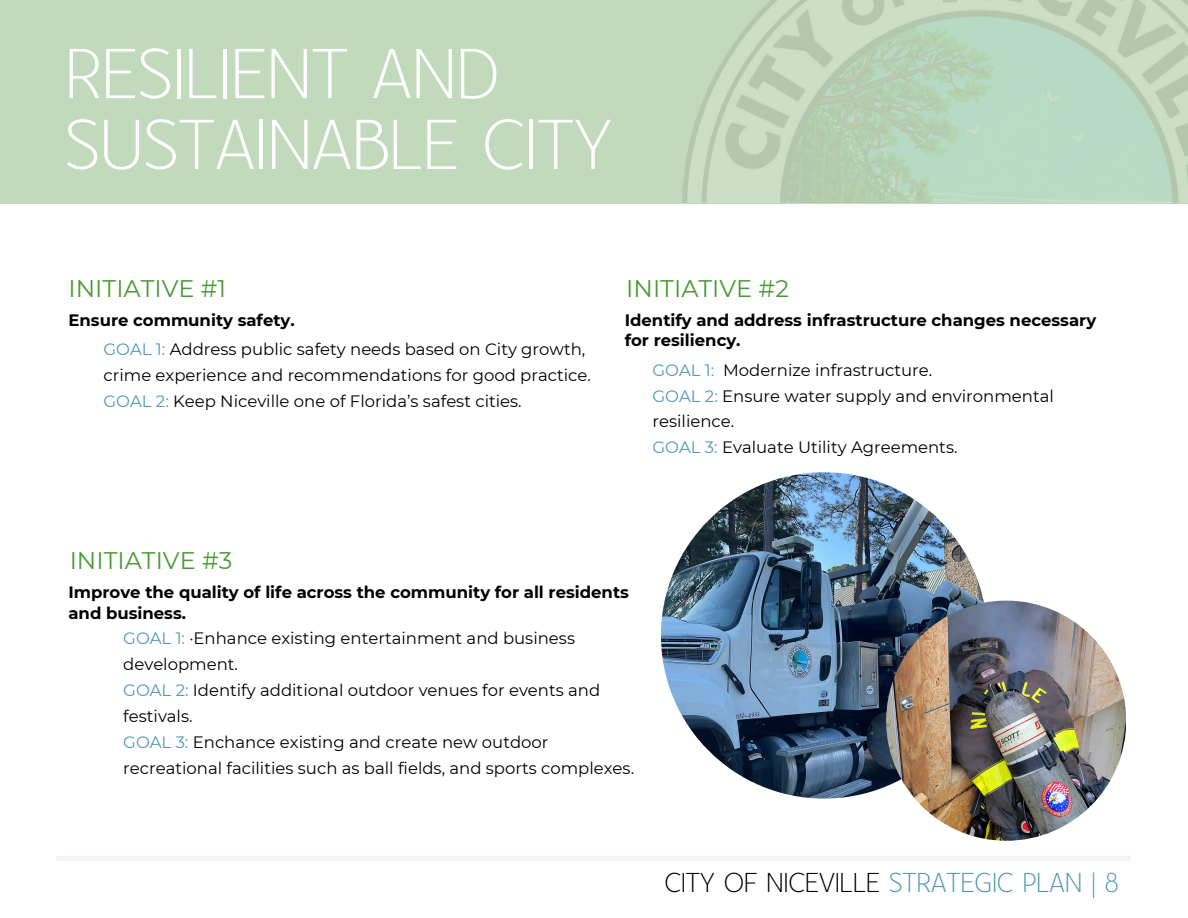
<style>
.page{position:relative;width:1188px;height:918px;background:#fff}
.page>*{position:absolute;margin:0;border:0;box-sizing:border-box;transform-origin:0 0}
.t1{font:82.65px/70.8px "Yellow Peas";letter-spacing:-.015em;color:#fff}
.t2{font:32.1px "Yellow Peas";letter-spacing:-.015em;color:#000}
.t3{font:24px "Montserrat";color:#4c9937}
.t4{font:16.5px/25.8px "Montserrat";color:#000}
.t5{font:700 16.5px/20.2px "Montserrat";color:#000}
.s1{color:#4f98b4}
</style>
<div class="page">
<div style="left:57px;top:856px;width:1074px;height:5px;background:#f6f3f1"></div>
<div style="left:0;top:0;width:1188px;height:203px;background:#c1dabc"></div>
<img style="left:682px;top:0;width:506px;height:203px">
<img style="left:661px;top:472px;width:326px;height:326px;border-radius:50%">
<img style="left:886px;top:601px;width:240px;height:240px;border-radius:50%">
<h4 class="t1" style="left:64px;top:29px;width:550px">RESILIENT AND<br>SUSTAINABLE CITY</h4>
<p class="t3" style="left:69px;top:274px;width:159px">INITIATIVE #1</p>
<p class="t5" style="left:68px;top:310px;width:228px">Ensure community safety.</p>
<h3 class="t4" style="left:104px;top:336px;width:489px"><span class="s1">GOAL 1:</span> Address public safety needs based on City growth, crime experience and recommendations for good practice.</h3>
<h4 class="t4" style="left:104px;top:388px;width:420px"><span class="s1">GOAL 2:</span> Keep Niceville one of Florida’s safest cities.</h4>
<p class="t3" style="left:626px;top:274px;width:164px">INITIATIVE #2</p>
<p class="t5" style="left:625px;top:310px;width:473px">Identify and address infrastructure changes necessary for resiliency.</p>
<p class="t4" style="left:653px;top:357px;width:281px"><span class="s1">GOAL 1:</span> Modernize infrastructure.</p>
<h3 class="t4" style="left:653px;top:383px;width:403px"><span class="s1">GOAL 2:</span> Ensure water supply and environmental resilience.</h3>
<h4 class="t4" style="left:653px;top:434px;width:307px"><span class="s1">GOAL 3:</span> Evaluate Utility Agreements.</h4>
<p class="t3" style="left:70px;top:546px;width:164px">INITIATIVE #3</p>
<p class="t5" style="left:68px;top:582px;width:562px">Improve the quality of life across the community for all residents and business.</p>
<p class="t4" style="left:123px;top:625px;width:453px"><span class="s1">GOAL 1:</span> ·Enhance existing entertainment and business development.</p>
<p class="t4" style="left:123px;top:677px;width:478px"><span class="s1">GOAL 2:</span> Identify additional outdoor venues for events and festivals.</p>
<p class="t4" style="left:123px;top:729px;width:512px"><span class="s1">GOAL 3:</span> Enchance existing and create new outdoor recreational facilities such as ball fields, and sports complexes.</p>
<p class="t2" style="left:664px;top:860px;width:456px">CITY OF NICEVILLE <span class="s1">STRATEGIC PLAN | 8</span></p>
</div>
